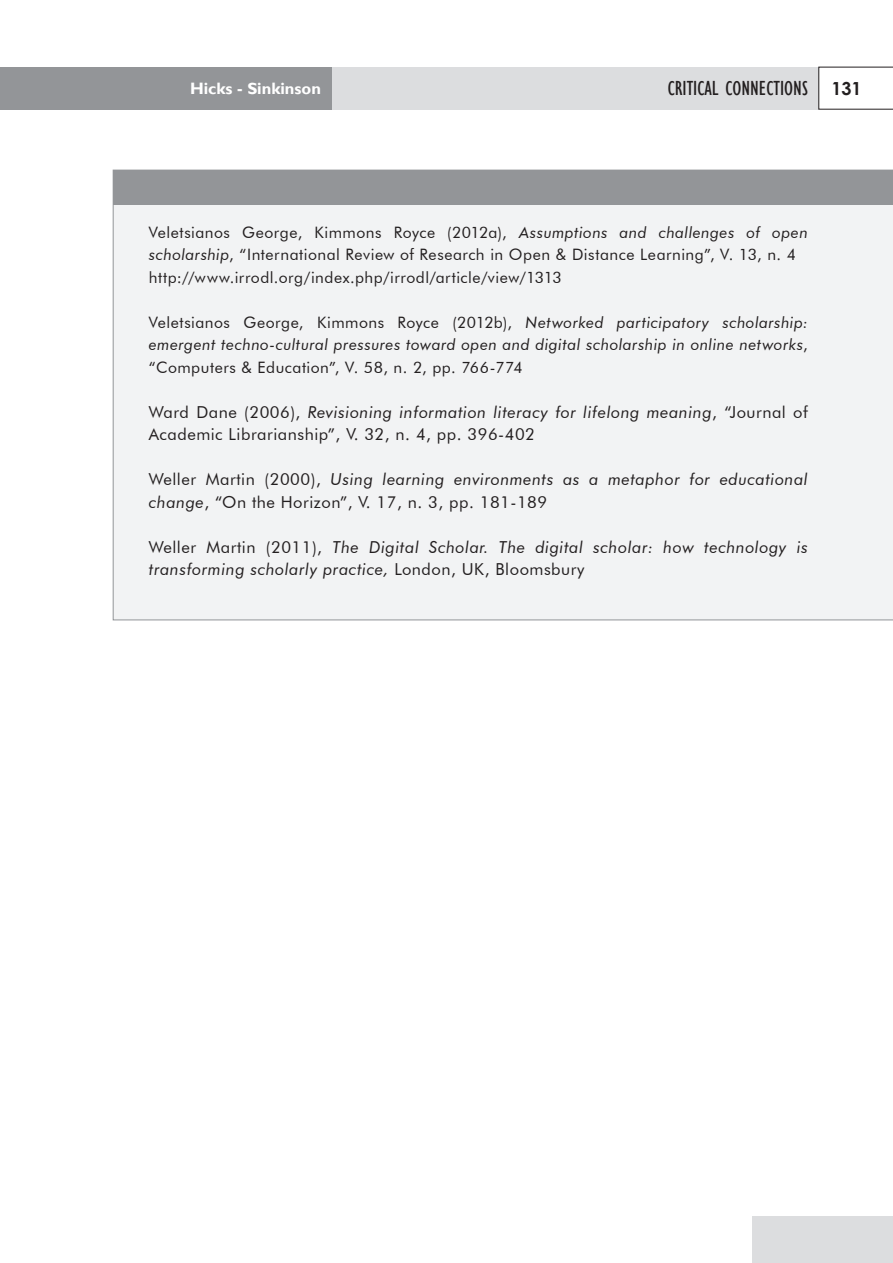
<style>
.page{position:relative;width:893px;height:1263px;background:#fff}
.page>*{position:absolute;margin:0;border:0;box-sizing:border-box;transform-origin:0 0}
.t1{font:condensed 21px "forma";color:#231f20}
.References{font:italic 16.5px/22.5px "Futura BT";letter-spacing:.03em;color:#231f20}
.References-2{font:16.5px/22.5px "Futura BT";letter-spacing:.03em;color:#231f20}
.t2{font:700 16.5px "forma";color:#fff}
.References-3{font:15.75px/22.5px "Futura BT";letter-spacing:.03em;color:#231f20}
.References-4{font:italic 15.75px/22.5px "Futura BT";letter-spacing:.025em;color:#231f20;text-align:justify}
.s1{font-family:"Century Gothic";font-weight:700;font-stretch:normal;font-size:18px}
.s2{font-style:italic}
.s3{font-style:normal}
</style>
<div class="page">
<div style="left:332px;top:67px;width:487px;height:42px;background:#dcdddf"></div>
<svg style="left:819px;top:67px;width:74px;height:42px"></svg>
<div style="left:0;top:67px;width:332px;height:42px;background:#939598"></div>
<div style="left:753px;top:1217px;width:140px;height:46px;background:#dcdddf"></div>
<div style="left:113px;top:204px;width:780px;height:416px;background:#f2f3f4"></div>
<div style="left:113px;top:170px;width:780px;height:34px;background:#939598"></div>
<p class="t2" style="left:190px;top:78px;width:133px">Hicks - Sinkinson</p>
<p class="t1" style="left:668px;top:76px;width:195px">CRITICAL CONNECTIONS <span class="s1">131</span></p>
<p class="References-3" style="left:149px;top:221px;width:660px">Veletsianos George, Kimmons Royce (2012a), <span class="s2">Assumptions and challenges of open scholarship</span>, “International Review of Research in Open &amp; Distance Learning”, V. 13, n. 4</p>
<p class="References-3" style="left:149px;top:266px;width:414px">http://www.irrodl.org/index.php/irrodl/article/view/1313</p>
<p class="References-4" style="left:149px;top:311px;width:661px"><span class="s3">Veletsianos George, Kimmons Royce (2012b),</span> Networked participatory scholarship: emergent techno-cultural pressures toward open and digital scholarship in online networks<span class="s3">, “Computers &amp; Education”, V. 58, n. 2, pp. 766-774</span></p>
<p class="References-2" style="left:149px;top:400px;width:661px">Ward Dane (2006), <span class="s2">Revisioning information literacy for lifelong meaning</span>, “Journal of<br>Academic Librarianship”, V. 32, n. 4, pp. 396-402</p>
<p class="References" style="left:149px;top:468px;width:661px"><span class="s3">Weller Martin (2000),</span> Using learning environments as a metaphor for educational change<span class="s3">, “On the Horizon”, V. 17, n. 3, pp. 181-189</span></p>
<p class="References" style="left:149px;top:535px;width:661px"><span class="s3">Weller Martin (2011),</span> The Digital Scholar. The digital scholar: how technology is transforming scholarly practice, <span class="s3">London, UK, Bloomsbury</span></p>
</div>
